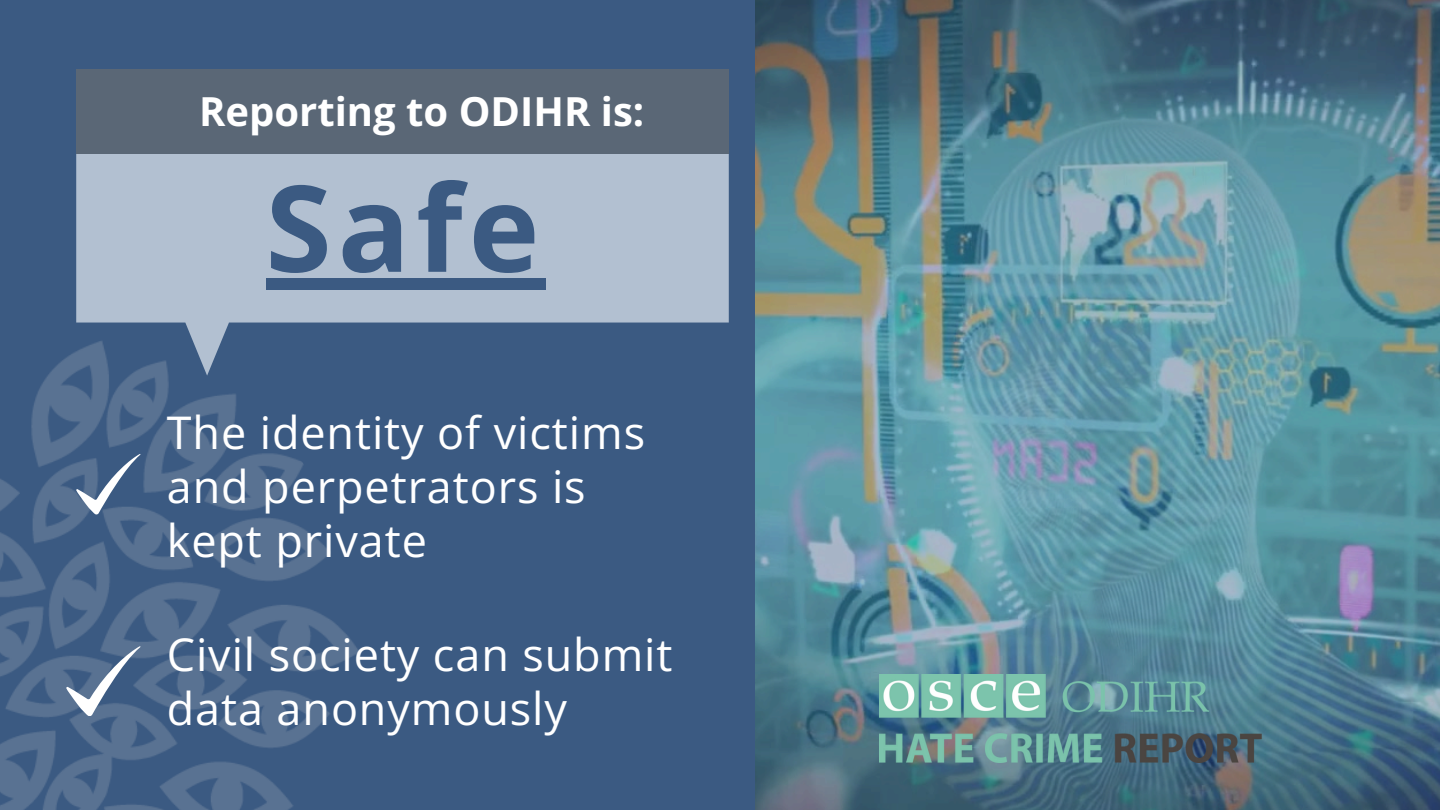
<style>
.page{position:relative;width:1440px;height:810px;background:#3b5a82}
.page>*{position:absolute;margin:0;border:0;box-sizing:border-box;transform-origin:0 0}
.t1{font:700 120px "Open Sans";color:#3b5a82}
.t2{font:45px/54px "Open Sans";letter-spacing:.02em;color:#fff}
.t3{font:700 40px "Open Sans";color:#fff}
</style>
<div class="page">
<svg style="left:0;top:351px;width:359px;height:459px"></svg>
<svg style="left:76px;top:154px;width:653px;height:222px;fill:#b2c0d1"></svg>
<div style="left:76px;top:69px;width:653px;height:85px;background:#5a6776"></div>
<svg style="left:76px;top:454px;width:64px;height:60px"></svg>
<svg style="left:66px;top:646px;width:74px;height:70px"></svg>
<img style="left:756px;top:0;width:684px;height:810px">
<img style="left:880px;top:675px;width:383px;height:87px">
<div style="left:266px;top:278px;width:279px;height:12px;background:#3b5a82"></div>
<p class="t3" style="left:199px;top:84px;width:447px">Reporting to ODIHR is:</p>
<p class="t1" style="left:266px;top:144px;width:275px">Safe</p>
<h1 class="t2" style="left:167px;top:405px;width:480px">The identity of victims and perpetrators is kept private</h1>
<p class="t2" style="left:167px;top:627px;width:507px">Civil society can submit data anonymously</p>
</div>
